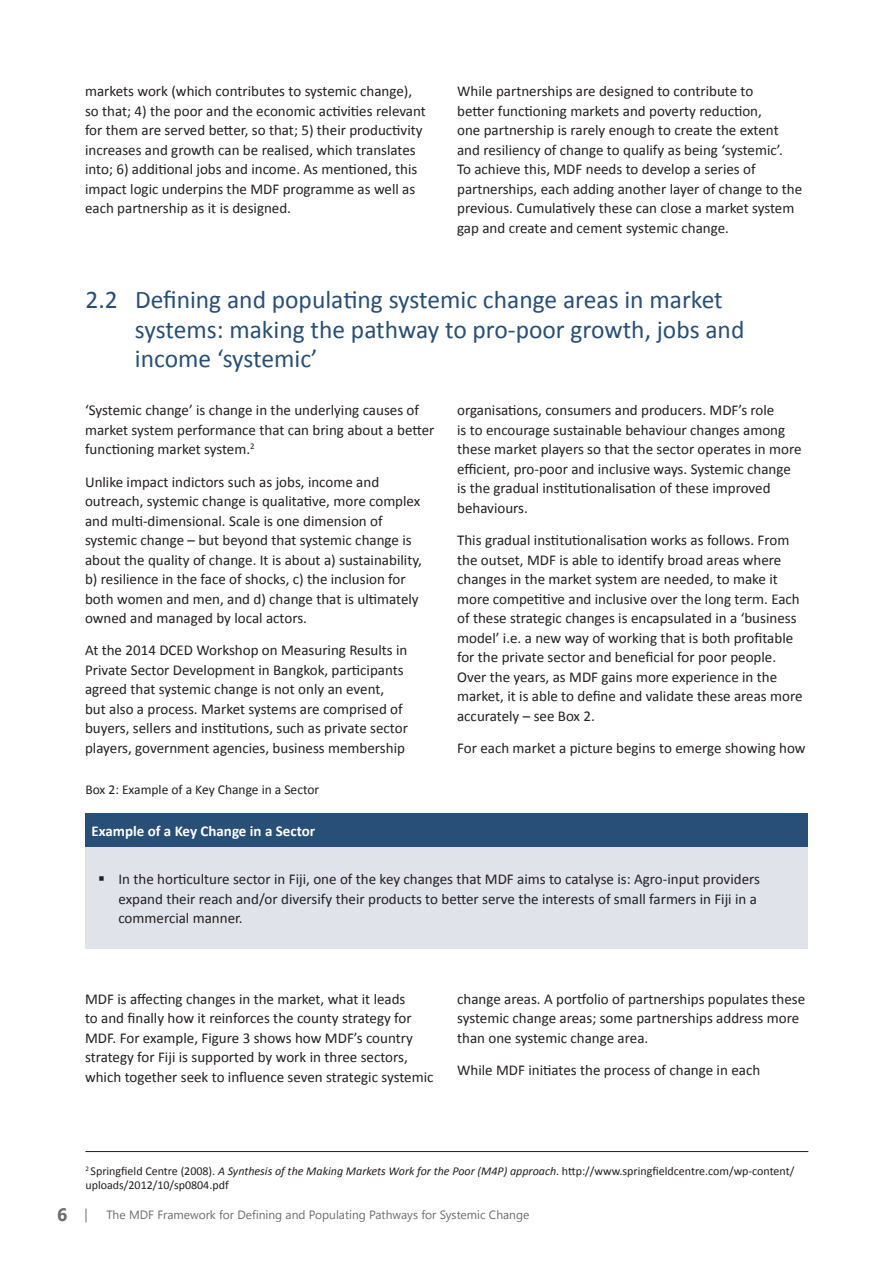
<style>
.page{position:relative;width:893px;height:1263px;background:#fff}
.page>*{position:absolute;margin:0;border:0;box-sizing:border-box;transform-origin:0 0}
.Heading_2{font:25.5px/29.4px "Calibri";color:#274f77}
.t1{font:700 18px "Segoe UI";color:#6c6d70}
.Body_Text_1{font:15px/19.5px "Calibri";color:#231f20}
.Body_Text_1-2{font:700 15px "Calibri";color:#fff}
.t2{font:13.5px "Calibri";color:#231f20}
.t3{font:12px/14.4px "Calibri";color:#231f20}
.t4{font:12px "Segoe UI";color:#6c6d70}
.s1{font-style:italic}
.s2{font-weight:400;font-size:13.5px}
</style>
<div class="page">
<hr style="left:85px;top:1151px;width:723px;height:1px;background:#231f20">
<div style="left:85px;top:813px;width:723px;height:34px;background:#274f77"></div>
<div style="left:85px;top:847px;width:723px;height:102px;background:#e1e3ea"></div>
<p class="Body_Text_1" style="left:85px;top:82px;width:342px">markets work (which contributes to systemic change), so that; 4) the poor and the economic activities relevant for them are served better, so that; 5) their productivity increases and growth can be realised, which translates into; 6) additional jobs and income. As mentioned, this impact logic underpins the MDF programme as well as each partnership as it is designed.</p>
<p class="Body_Text_1" style="left:457px;top:82px;width:347px">While partnerships are designed to contribute to<br>better functioning markets and poverty reduction,<br>one partnership is rarely enough to create the extent and resiliency of change to qualify as being ‘systemic’.<br>To achieve this, MDF needs to develop a series of partnerships, each adding another layer of change to the previous. Cumulatively these can close a market system gap and create and cement systemic change.</p>
<p class="Heading_2" style="left:85px;top:285px;width:639px">2.2 Defining and populating systemic change areas in market</p>
<p class="Heading_2" style="left:135px;top:315px;width:611px">systems: making the pathway to pro-poor growth, jobs and income ‘systemic’</p>
<p class="Body_Text_1" style="left:85px;top:401px;width:351px">‘Systemic change’ is change in the underlying causes of market system performance that can bring about a better functioning market system.<sup>2</sup></p>
<p class="Body_Text_1" style="left:85px;top:472px;width:338px">Unlike impact indictors such as jobs, income and outreach, systemic change is qualitative, more complex and multi-dimensional. Scale is one dimension of systemic change – but beyond that systemic change is about the quality of change. It is about a) sustainability, b) resilience in the face of shocks, c) the inclusion for both women and men, and d) change that is ultimately owned and managed by local actors.</p>
<p class="Body_Text_1" style="left:85px;top:641px;width:324px">At the 2014 DCED Workshop on Measuring Results in Private Sector Development in Bangkok, participants agreed that systemic change is not only an event, but also a process. Market systems are comprised of buyers, sellers and institutions, such as private sector players, government agencies, business membership</p>
<p class="Body_Text_1" style="left:457px;top:401px;width:346px">organisations, consumers and producers. MDF’s role<br>is to encourage sustainable behaviour changes among these market players so that the sector operates in more efficient, pro-poor and inclusive ways. Systemic change is the gradual institutionalisation of these improved behaviours.</p>
<p class="Body_Text_1" style="left:457px;top:530px;width:347px">This gradual institutionalisation works as follows. From the outset, MDF is able to identify broad areas where changes in the market system are needed, to make it more competitive and inclusive over the long term. Each of these strategic changes is encapsulated in a ‘business model’ i.e. a new way of working that is both profitable for the private sector and beneficial for poor people.<br>Over the years, as MDF gains more experience in the market, it is able to define and validate these areas more accurately – see Box 2.</p>
<p class="Body_Text_1" style="left:457px;top:738px;width:350px">For each market a picture begins to emerge showing how</p>
<p class="t2" style="left:85px;top:781px;width:235px">Box 2: Example of a Key Change in a Sector</p>
<p class="Body_Text_1-2" style="left:91px;top:821px;width:225px">Example of a Key Change in a Sector</p>
<p class="Body_Text_1" style="left:118px;top:869px;width:643px;text-indent:-20px">▪ In the horticulture sector in Fiji, one of the key changes that MDF aims to catalyse is: Agro-input providers expand their reach and/or diversify their products to better serve the interests of small farmers in Fiji in a commercial manner.</p>
<p class="Body_Text_1" style="left:85px;top:989px;width:350px">MDF is affecting changes in the market, what it leads<br>to and finally how it reinforces the county strategy for MDF. For example, Figure 3 shows how MDF’s country strategy for Fiji is supported by work in three sectors, which together seek to influence seven strategic systemic</p>
<p class="Body_Text_1" style="left:457px;top:989px;width:350px">change areas. A portfolio of partnerships populates these systemic change areas; some partnerships address more than one systemic change area.</p>
<p class="Body_Text_1" style="left:457px;top:1060px;width:305px">While MDF initiates the process of change in each</p>
<p class="t3" style="left:85px;top:1163px;width:710px"><sup>2</sup> Springfield Centre (2008). <span class="s1">A Synthesis of the Making Markets Work for the Poor (M4P) approach</span>. http://www.springfieldcentre.com/wp-content/ uploads/2012/10/sp0804.pdf</p>
<p class="t1" style="left:57px;top:1200px;width:32px">6 <span class="s2">|</span></p>
<p class="t4" style="left:106px;top:1205px;width:425px">The MDF Framework for Defining and Populating Pathways for Systemic Change</p>
</div>
